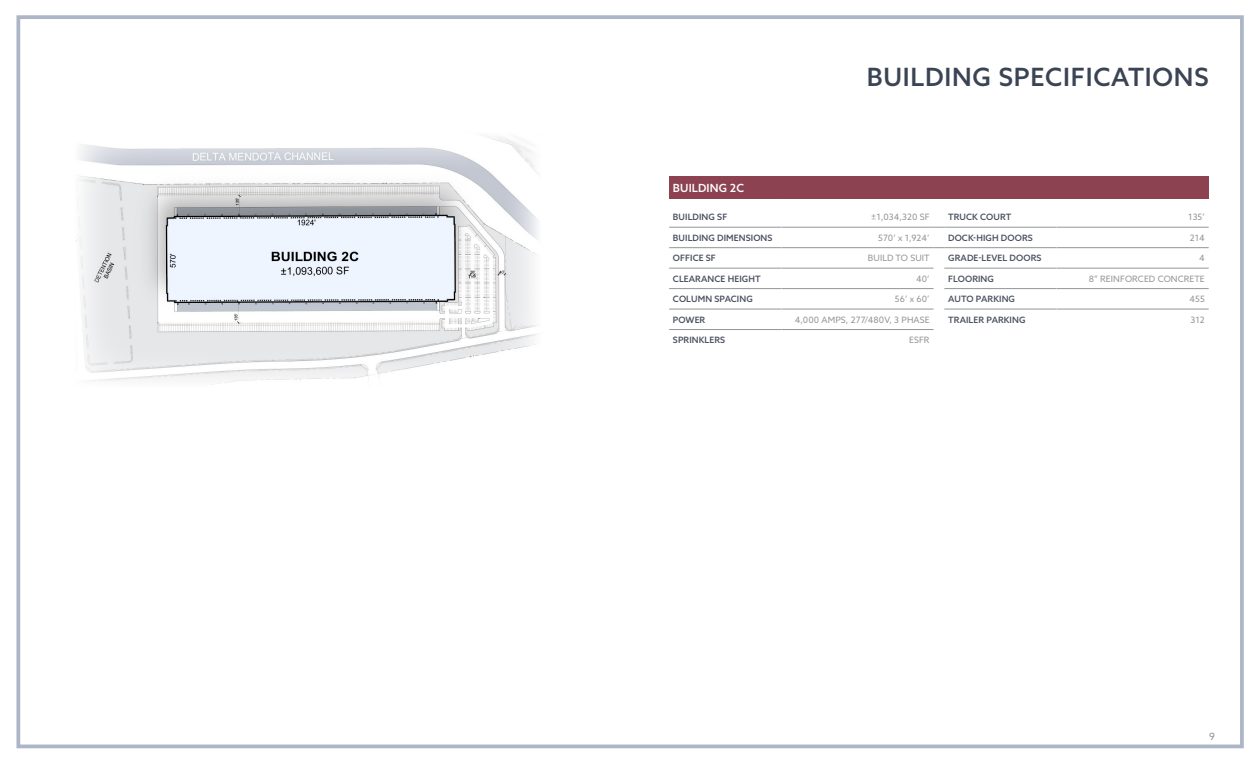
<style>
.page{position:relative;width:1260px;height:765px;background:#fff}
.page>*{position:absolute;margin:0;border:0;box-sizing:border-box;transform-origin:0 0}
.t1{font:500 25.25px "Azo Sans";letter-spacing:.03em;color:#3b4454}
.t2{font:500 11.25px "Azo Sans";letter-spacing:.01em;color:#fff}
.t3{font:10px "Azo Sans";color:#939598}
.t4{font:500 8.75px "Azo Sans";letter-spacing:.01em;color:#49505f}
.t5{font:8.75px "Azo Sans";letter-spacing:.01em;color:#939598}
</style>
<div class="page">
<img style="left:76px;top:135px;width:462px;height:249px">
<div style="left:16px;top:15px;width:1228px;height:733px;border:4px solid #acb6c7"></div>
<div style="left:669px;top:176px;width:540px;height:23px;background:#8d4251"></div>
<hr style="left:669px;top:227px;width:113px;height:1px;background:#939598">
<hr style="left:782px;top:227px;width:152px;height:1px;background:#939598">
<hr style="left:669px;top:247px;width:113px;height:1px;background:#939598">
<hr style="left:782px;top:247px;width:152px;height:1px;background:#939598">
<hr style="left:669px;top:268px;width:113px;height:1px;background:#939598">
<hr style="left:782px;top:268px;width:152px;height:1px;background:#939598">
<hr style="left:669px;top:288px;width:113px;height:1px;background:#939598">
<hr style="left:782px;top:288px;width:152px;height:1px;background:#939598">
<hr style="left:669px;top:309px;width:113px;height:1px;background:#939598">
<hr style="left:669px;top:329px;width:113px;height:1px;background:#939598">
<hr style="left:782px;top:309px;width:152px;height:1px;background:#939598">
<hr style="left:782px;top:329px;width:152px;height:1px;background:#939598">
<hr style="left:944px;top:227px;width:113px;height:1px;background:#939598">
<hr style="left:944px;top:247px;width:113px;height:1px;background:#939598">
<hr style="left:1057px;top:227px;width:152px;height:1px;background:#939598">
<hr style="left:1057px;top:247px;width:152px;height:1px;background:#939598">
<hr style="left:944px;top:268px;width:113px;height:1px;background:#939598">
<hr style="left:944px;top:288px;width:113px;height:1px;background:#939598">
<hr style="left:1057px;top:268px;width:152px;height:1px;background:#939598">
<hr style="left:1057px;top:288px;width:152px;height:1px;background:#939598">
<hr style="left:944px;top:309px;width:113px;height:1px;background:#939598">
<hr style="left:1057px;top:309px;width:152px;height:1px;background:#939598">
<h1 class="t1" style="left:867px;top:60px;width:343px">BUILDING SPECIFICATIONS</h1>
<p class="t2" style="left:673px;top:181px;width:73px">BUILDING 2C</p>
<p class="t4" style="left:673px;top:212px;width:56px">BUILDING SF</p>
<p class="t5" style="left:871px;top:212px;width:60px">±1,034,320 SF</p>
<p class="t4" style="left:948px;top:212px;width:65px">TRUCK COURT</p>
<p class="t5" style="left:1188px;top:212px;width:18px">135’</p>
<p class="t4" style="left:673px;top:232px;width:101px">BUILDING DIMENSIONS</p>
<p class="t5" style="left:878px;top:232px;width:53px">570’ x 1,924’</p>
<p class="t4" style="left:948px;top:232px;width:86px">DOCK-HIGH DOORS</p>
<p class="t5" style="left:1190px;top:232px;width:17px">214</p>
<p class="t4" style="left:673px;top:252px;width:44px">OFFICE SF</p>
<p class="t5" style="left:868px;top:253px;width:63px">BUILD TO SUIT</p>
<p class="t4" style="left:948px;top:252px;width:95px">GRADE-LEVEL DOORS</p>
<p class="t5" style="left:1199px;top:253px;width:7px">4</p>
<p class="t4" style="left:673px;top:273px;width:89px">CLEARANCE HEIGHT</p>
<p class="t5" style="left:916px;top:273px;width:15px">40’</p>
<p class="t4" style="left:948px;top:273px;width:47px">FLOORING</p>
<p class="t5" style="left:1089px;top:273px;width:118px">8” REINFORCED CONCRETE</p>
<p class="t4" style="left:673px;top:293px;width:81px">COLUMN SPACING</p>
<p class="t5" style="left:895px;top:293px;width:36px">56’ x 60’</p>
<p class="t4" style="left:948px;top:293px;width:68px">AUTO PARKING</p>
<p class="t5" style="left:1190px;top:293px;width:17px">455</p>
<p class="t4" style="left:673px;top:314px;width:34px">POWER</p>
<p class="t5" style="left:795px;top:314px;width:136px">4,000 AMPS, 277/480V, 3 PHASE</p>
<p class="t4" style="left:948px;top:314px;width:79px">TRAILER PARKING</p>
<p class="t5" style="left:1190px;top:314px;width:16px">312</p>
<p class="t4" style="left:673px;top:334px;width:54px">SPRINKLERS</p>
<p class="t5" style="left:909px;top:334px;width:22px">ESFR</p>
<p class="t3" style="left:1209px;top:730px;width:7px">9</p>
</div>
